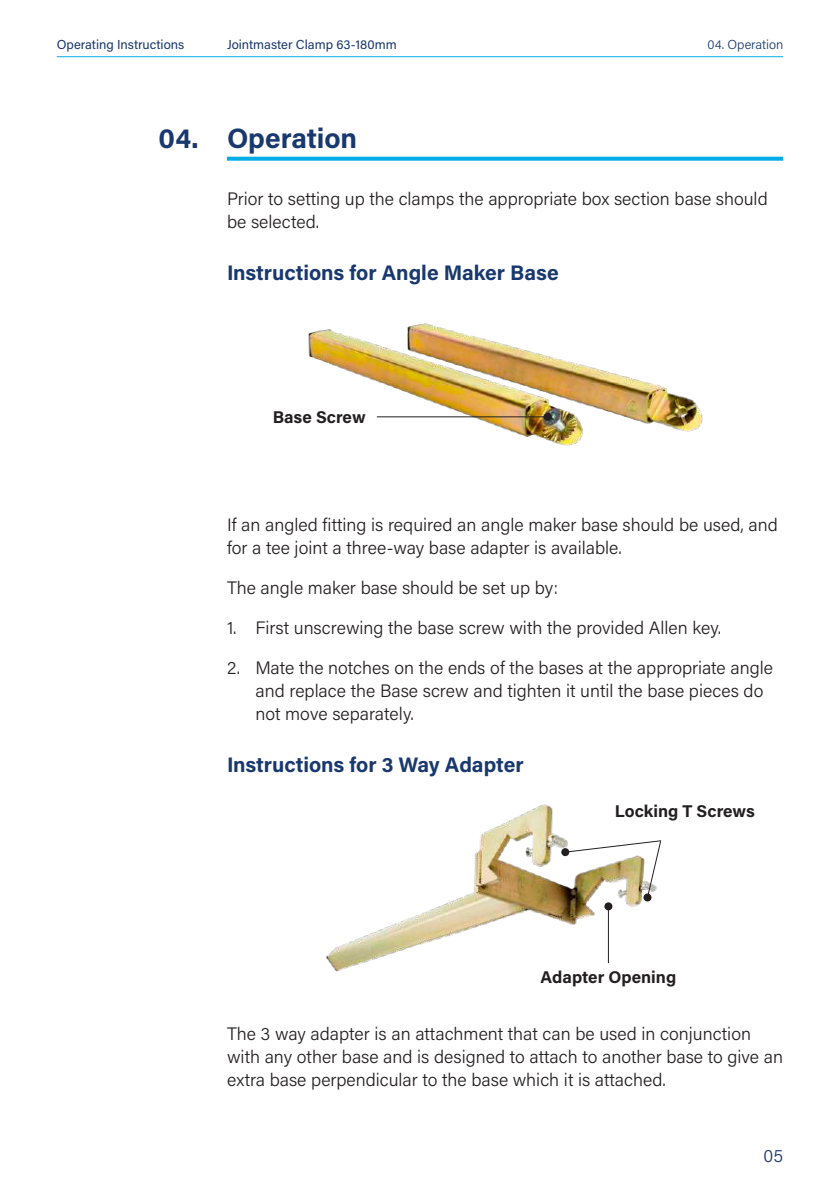
<style>
.page{position:relative;width:840px;height:1191px;background:#fff}
.page>*{position:absolute;margin:0;border:0;box-sizing:border-box;transform-origin:0 0}
.t1{font:700 28px "Acumin Pro";letter-spacing:-.005em;color:#19386e}
.t2{font:700 21px "Acumin Pro";letter-spacing:-.005em;color:#19386e}
.t3{font:300 18px/23px "Acumin Pro";color:#231f20}
.t4{font:300 18px "Acumin Pro";color:#19386e}
.t5{font:700 17px "Acumin Pro";color:#231f20}
.t6{font:13px "Acumin Pro";color:#19386e}
.t7{font:300 13px "Acumin Pro";color:#19386e}
</style>
<div class="page">
<hr style="left:57px;top:56px;width:725px;height:1px;background:#00ade7">
<svg style="left:227px;top:157px;width:555px;height:4px;fill:#00ade7"></svg>
<img style="left:326px;top:804px;width:336px;height:168px">
<img style="left:308px;top:323px;width:395px;height:123px">
<svg style="left:561px;top:848px;width:8px;height:8px"></svg>
<hr style="left:607px;top:906px;width:1px;height:57px;background:#231f20">
<div style="left:604px;top:902px;width:8px;height:8px;background:#231f20;border-radius:50%"></div>
<img style="left:564px;top:839px;width:97px;height:59px">
<div style="left:643px;top:893px;width:8px;height:8px;background:#231f20;border-radius:50%"></div>
<hr style="left:376px;top:416px;width:171px;height:1px;background:#231f20">
<div style="left:543px;top:413px;width:8px;height:8px;background:#231f20;border-radius:50%"></div>
<p class="t6" style="left:57px;top:36px;width:129px">Operating Instructions</p>
<p class="t6" style="left:227px;top:36px;width:171px">Jointmaster Clamp 63-180mm</p>
<p class="t7" style="left:707px;top:35px;width:77px">04. Operation</p>
<h1 class="t1" style="left:158px;top:119px;width:42px">04.</h1>
<h1 class="t1" style="left:227px;top:119px;width:132px">Operation</h1>
<p class="t3" style="left:227px;top:187px;width:542px">Prior to setting up the clamps the appropriate box section base should be selected.</p>
<p class="t2" style="left:227px;top:257px;width:333px">Instructions for Angle Maker Base</p>
<p class="t5" style="left:272px;top:405px;width:94px">Base Screw</p>
<p class="t3" style="left:227px;top:512px;width:552px">If an angled fitting is required an angle maker base should be used, and for a tee joint a three-way base adapter is available.</p>
<p class="t3" style="left:227px;top:575px;width:332px">The angle maker base should be set up by:</p>
<p class="t3" style="left:227px;top:615px;width:495px">1. First unscrewing the base screw with the provided Allen key.</p>
<p class="t3" style="left:255px;top:655px;width:519px;text-indent:-28px">2. Mate the notches on the ends of the bases at the appropriate angle and replace the Base screw and tighten it until the base pieces do not move separately.</p>
<p class="t2" style="left:227px;top:749px;width:298px">Instructions for 3 Way Adapter</p>
<p class="t5" style="left:614px;top:799px;width:141px">Locking T Screws</p>
<p class="t5" style="left:540px;top:965px;width:137px">Adapter Opening</p>
<p class="t3" style="left:227px;top:1021px;width:557px">The 3 way adapter is an attachment that can be used in conjunction with any other base and is designed to attach to another base to give an extra base perpendicular to the base which it is attached.</p>
<p class="t4" style="left:763px;top:1143px;width:21px">05</p>
</div>
